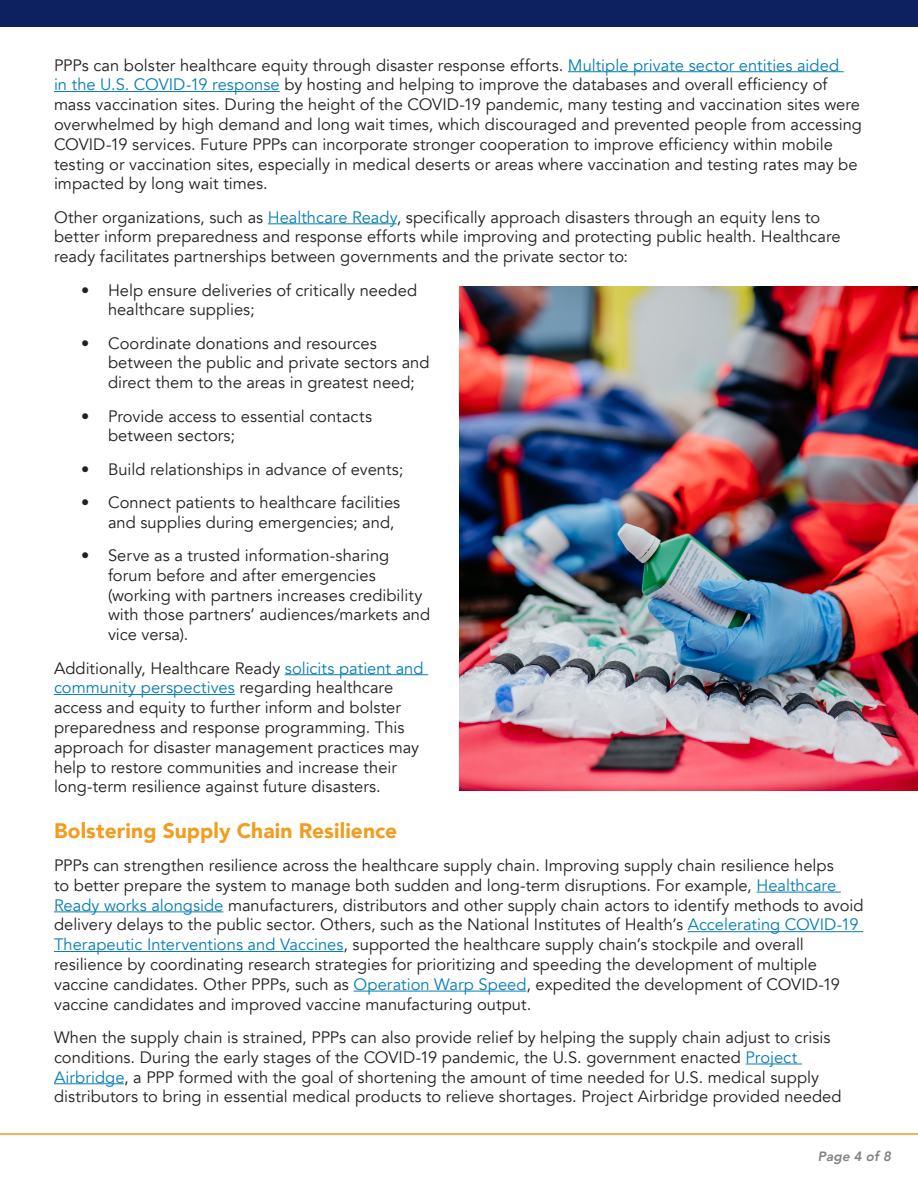
<style>
.page{position:relative;width:918px;height:1188px;background:#fff}
.page>*{position:absolute;margin:0;border:0;box-sizing:border-box;transform-origin:0 0}
.Body_-_Headers{font:900 21px "Avenir";letter-spacing:.005em;color:#f19d21}
.Body_-_text{font:16.5px/19.8px "Avenir";color:#231f20}
.t1{font:italic 800 13.5px "Avenir";letter-spacing:.01em;color:#808285}
.s1{color:#067db3}
</style>
<div class="page">
<div style="left:0;top:0;width:918px;height:27px;background:#0d2161"></div>
<hr style="left:0;top:1133px;width:918px;height:2px;background:#f29e21">
<hr style="left:568px;top:71px;width:276px;height:1px;background:#067db3">
<hr style="left:54px;top:91px;width:226px;height:1px;background:#067db3">
<hr style="left:268px;top:223px;width:129px;height:1px;background:#067db3">
<hr style="left:285px;top:674px;width:143px;height:1px;background:#067db3">
<hr style="left:54px;top:694px;width:181px;height:1px;background:#067db3">
<hr style="left:757px;top:892px;width:84px;height:1px;background:#067db3">
<hr style="left:54px;top:911px;width:169px;height:1px;background:#067db3">
<hr style="left:688px;top:931px;width:175px;height:1px;background:#067db3">
<hr style="left:54px;top:951px;width:289px;height:1px;background:#067db3">
<hr style="left:354px;top:991px;width:172px;height:1px;background:#067db3">
<hr style="left:746px;top:1064px;width:56px;height:1px;background:#067db3">
<hr style="left:54px;top:1083px;width:70px;height:1px;background:#067db3">
<img style="left:459px;top:286px;width:459px;height:505px">
<p class="Body_-_text" style="left:54px;top:55px;width:809px">PPPs can bolster healthcare equity through disaster response efforts. <span class="s1">Multiple private sector entities aided<br>in the U.S. COVID-19 response</span> by hosting and helping to improve the databases and overall efficiency of mass vaccination sites. During the height of the COVID-19 pandemic, many testing and vaccination sites were overwhelmed by high demand and long wait times, which discouraged and prevented people from accessing COVID-19 services. Future PPPs can incorporate stronger cooperation to improve efficiency within mobile testing or vaccination sites, especially in medical deserts or areas where vaccination and testing rates may be impacted by long wait times.</p>
<p class="Body_-_text" style="left:54px;top:207px;width:788px">Other organizations, such as <span class="s1">Healthcare Ready</span>, specifically approach disasters through an equity lens to better inform preparedness and response efforts while improving and protecting public health. Healthcare ready facilitates partnerships between governments and the private sector to:</p>
<p class="Body_-_text" style="left:108px;top:280px;width:311px;text-indent:-27px">• Help ensure deliveries of critically needed healthcare supplies;</p>
<p class="Body_-_text" style="left:108px;top:333px;width:323px;text-indent:-27px">• Coordinate donations and resources between the public and private sectors and direct them to the areas in greatest need;</p>
<p class="Body_-_text" style="left:108px;top:406px;width:266px;text-indent:-27px">• Provide access to essential contacts between sectors;</p>
<p class="Body_-_text" style="left:81px;top:459px;width:324px">• Build relationships in advance of events;</p>
<p class="Body_-_text" style="left:108px;top:493px;width:294px;text-indent:-27px">• Connect patients to healthcare facilities and supplies during emergencies; and,</p>
<p class="Body_-_text" style="left:108px;top:546px;width:324px;text-indent:-27px">• Serve as a trusted information-sharing forum before and after emergencies (working with partners increases credibility with those partners’ audiences/markets and vice versa).</p>
<p class="Body_-_text" style="left:54px;top:658px;width:371px">Additionally, Healthcare Ready <span class="s1">solicits patient and community perspectives</span> regarding healthcare access and equity to further inform and bolster preparedness and response programming. This approach for disaster management practices may help to restore communities and increase their long-term resilience against future disasters.</p>
<p class="Body_-_Headers" style="left:54px;top:812px;width:345px">Bolstering Supply Chain Resilience</p>
<p class="Body_-_text" style="left:54px;top:856px;width:811px">PPPs can strengthen resilience across the healthcare supply chain. Improving supply chain resilience helps<br>to better prepare the system to manage both sudden and long-term disruptions. For example, <span class="s1">Healthcare Ready works alongside</span> manufacturers, distributors and other supply chain actors to identify methods to avoid delivery delays to the public sector. Others, such as the National Institutes of Health’s <span class="s1">Accelerating COVID-19<br>Therapeutic Interventions and Vaccines</span>, supported the healthcare supply chain’s stockpile and overall resilience by coordinating research strategies for prioritizing and speeding the development of multiple vaccine candidates. Other PPPs, such as <span class="s1">Operation Warp Speed</span>, expedited the development of COVID-19 vaccine candidates and improved vaccine manufacturing output.</p>
<p class="Body_-_text" style="left:54px;top:1028px;width:789px">When the supply chain is strained, PPPs can also provide relief by helping the supply chain adjust to crisis conditions. During the early stages of the COVID-19 pandemic, the U.S. government enacted <span class="s1">Project Airbridge</span>, a PPP formed with the goal of shortening the amount of time needed for U.S. medical supply distributors to bring in essential medical products to relieve shortages. Project Airbridge provided needed</p>
<p class="t1" style="left:818px;top:1148px;width:75px">Page 4 of 8</p>
</div>
